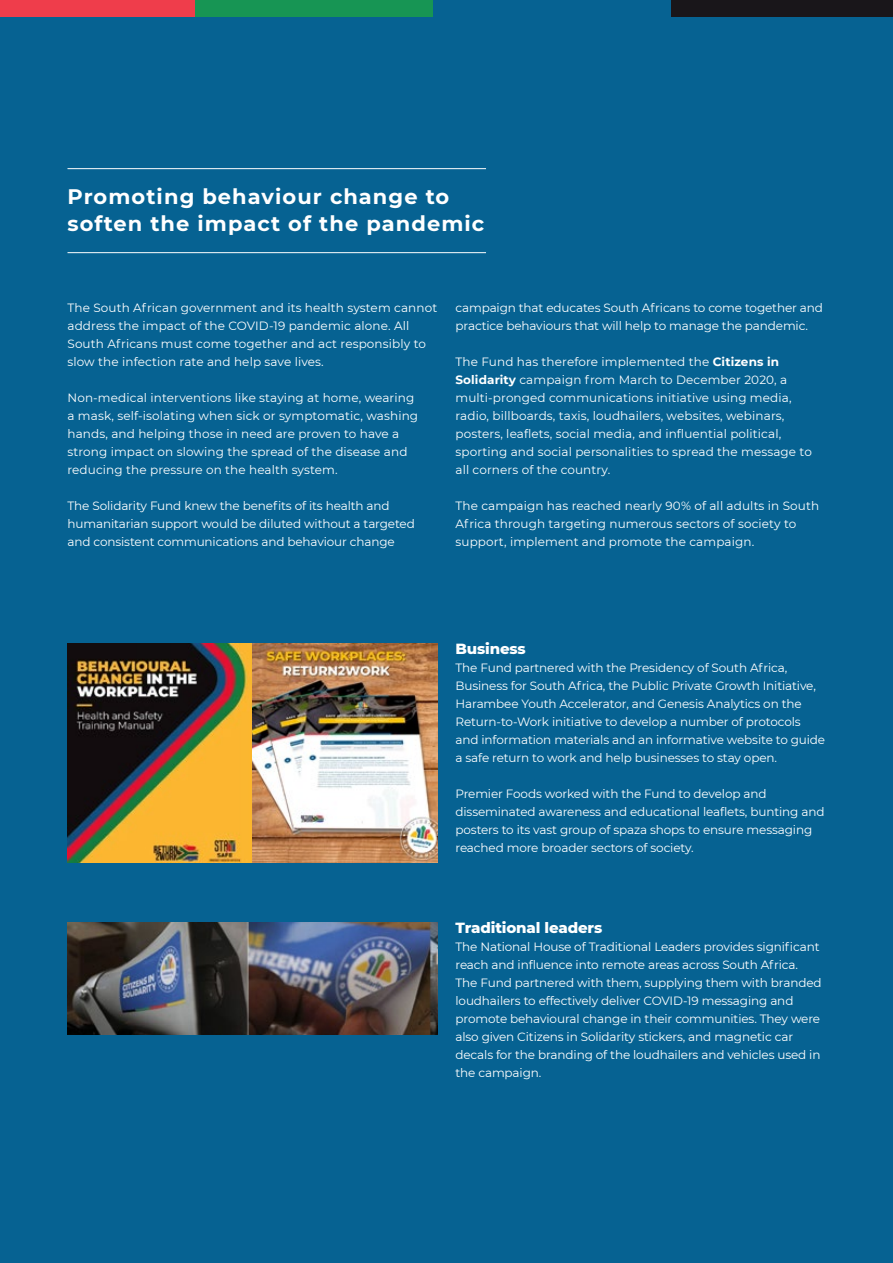
<style>
.page{position:relative;width:893px;height:1263px;background:#fff}
.page>*{position:absolute;margin:0;border:0;box-sizing:border-box;transform-origin:0 0}
.t1{font:700 21px/27px "Montserrat";letter-spacing:.05em;color:#fff}
.t2{font:800 15px "Montserrat";letter-spacing:-.01em;color:#fff}
.t3{font:12px/18px "Montserrat";letter-spacing:-.01em;color:#fff}
.t4{font:12px/18px "Montserrat";letter-spacing:.01em;color:#fff}
.s1{font-weight:700}
</style>
<div class="page">
<div style="left:0;top:0;width:195px;height:18px;background:#ef3d4b"></div>
<div style="left:433px;top:0;width:238px;height:18px;background:#066292"></div>
<div style="left:671px;top:0;width:222px;height:18px;background:#19161a"></div>
<div style="left:195px;top:0;width:238px;height:18px;background:#179554"></div>
<div style="left:0;top:18px;width:893px;height:1245px;background:#066292"></div>
<hr style="left:68px;top:168px;width:418px;height:1px;background:#fff">
<hr style="left:68px;top:252px;width:418px;height:1px;background:#fff">
<img style="left:68px;top:643px;width:184px;height:219px">
<img style="left:252px;top:643px;width:185px;height:219px">
<img style="left:68px;top:922px;width:369px;height:112px">
<h1 class="t1" style="left:68px;top:182px;width:418px">Promoting behaviour change to soften the impact of the pandemic</h1>
<p class="t4" style="left:68px;top:298px;width:371px">The South African government and its health system cannot address the impact of the COVID-19 pandemic alone. All South Africans must come together and act responsibly to slow the infection rate and help save lives.</p>
<p class="t4" style="left:68px;top:388px;width:352px">Non-medical interventions like staying at home, wearing a mask, self-isolating when sick or symptomatic, washing hands, and helping those in need are proven to have a strong impact on slowing the spread of the disease and reducing the pressure on the health system.</p>
<p class="t3" style="left:68px;top:496px;width:349px">The Solidarity Fund knew the benefits of its health and humanitarian support would be diluted without a targeted and consistent communications and behaviour change</p>
<p class="t3" style="left:455px;top:298px;width:369px">campaign that educates South Africans to come together and practice behaviours that will help to manage the pandemic.</p>
<p class="t4" style="left:455px;top:352px;width:358px">The Fund has therefore implemented the <span class="s1">Citizens in Solidarity</span> campaign from March to December 2020, a multi-pronged communications initiative using media, radio, billboards, taxis, loudhailers, websites, webinars, posters, leaflets, social media, and influential political, sporting and social personalities to spread the message to all corners of the country.</p>
<p class="t4" style="left:455px;top:496px;width:365px">The campaign has reached nearly 90% of all adults in South<br>Africa through targeting numerous sectors of society to support, implement and promote the campaign.</p>
<p class="t2" style="left:455px;top:638px;width:72px">Business</p>
<p class="t3" style="left:455px;top:658px;width:371px">The Fund partnered with the Presidency of South Africa, Business for South Africa, the Public Private Growth Initiative, Harambee Youth Accelerator, and Genesis Analytics on the Return-to-Work initiative to develop a number of protocols and information materials and an informative website to guide a safe return to work and help businesses to stay open.</p>
<p class="t3" style="left:455px;top:784px;width:370px">Premier Foods worked with the Fund to develop and disseminated awareness and educational leaflets, bunting and posters to its vast group of spaza shops to ensure messaging reached more broader sectors of society.</p>
<p class="t2" style="left:455px;top:917px;width:148px">Traditional leaders</p>
<p class="t3" style="left:455px;top:937px;width:368px">The National House of Traditional Leaders provides significant reach and influence into remote areas across South Africa.<br>The Fund partnered with them, supplying them with branded loudhailers to effectively deliver COVID-19 messaging and promote behavioural change in their communities. They were also given Citizens in Solidarity stickers, and magnetic car decals for the branding of the loudhailers and vehicles used in the campaign.</p>
</div>
